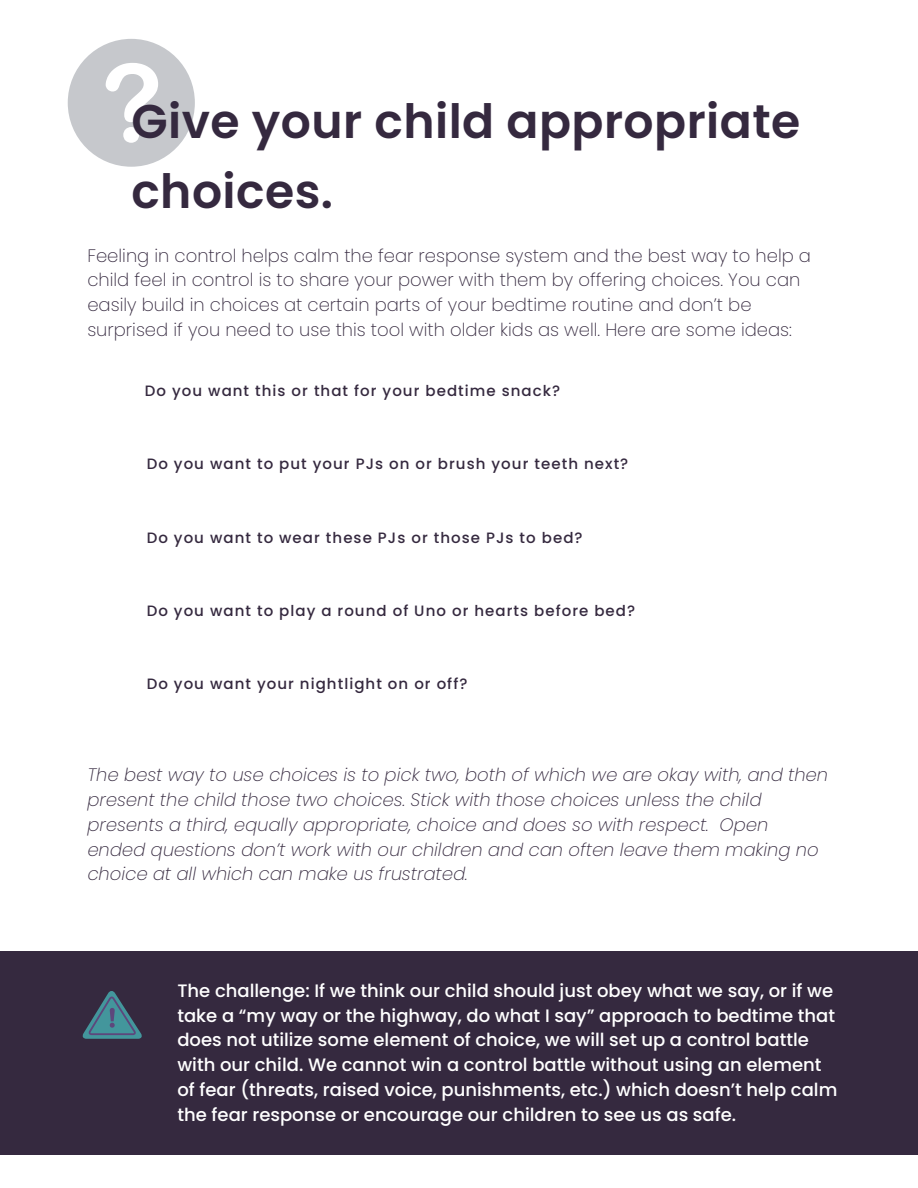
<style>
.page{position:relative;width:918px;height:1188px;background:#fff}
.page>*{position:absolute;margin:0;border:0;box-sizing:border-box;transform-origin:0 0}
.t1{font:600 47.25px/70.5px "Poppins";letter-spacing:.01em;color:#35293f}
.t2{font:500 18px/24.8px "Poppins";color:#fff}
.t3{font:italic 200 18px/24.8px "Poppins";color:#35293f}
.t4{font:200 18px/24.8px "Poppins";color:#35293f}
.t5{font:500 15px "Poppins";letter-spacing:.07em;color:#35293f}
</style>
<div class="page">
<div style="left:0;top:951px;width:918px;height:204px;background:#35293f"></div>
<svg style="left:82px;top:991px;width:60px;height:48px"></svg>
<div style="left:68px;top:39px;width:127px;height:128px;background:#c6c8cc;border-radius:50%"></div>
<svg style="left:106px;top:63px;width:52px;height:80px"></svg>
<p class="t1" style="left:131px;top:86px;width:670px">Give your child appropriate choices.</p>
<p class="t4" style="left:87px;top:243px;width:725px">Feeling in control helps calm the fear response system and the best way to help a child feel in control is to share your power with them by offering choices. You can easily build in choices at certain parts of your bedtime routine and don’t be surprised if you need to use this tool with older kids as well. Here are some ideas:</p>
<p class="t5" style="left:145px;top:380px;width:417px">Do you want this or that for your bedtime snack?</p>
<p class="t5" style="left:147px;top:454px;width:483px">Do you want to put your PJs on or brush your teeth next?</p>
<p class="t5" style="left:147px;top:527px;width:437px">Do you want to wear these PJs or those PJs to bed?</p>
<p class="t5" style="left:147px;top:600px;width:490px">Do you want to play a round of Uno or hearts before bed?</p>
<p class="t5" style="left:147px;top:674px;width:322px">Do you want your nightlight on or off?</p>
<p class="t3" style="left:87px;top:763px;width:742px">The best way to use choices is to pick two, both of which we are okay with, and then present the child those two choices. Stick with those choices unless the child presents a third, equally appropriate, choice and does so with respect. Open ended questions don’t work with our children and can often leave them making no choice at all which can make us frustrated.</p>
<p class="t2" style="left:177px;top:978px;width:661px">The challenge: If we think our child should just obey what we say, or if we take a “my way or the highway, do what I say” approach to bedtime that does not utilize some element of choice, we will set up a control battle with our child. We cannot win a control battle without using an element of fear (threats, raised voice, punishments, etc.) which doesn’t help calm the fear response or encourage our children to see us as safe.</p>
</div>
